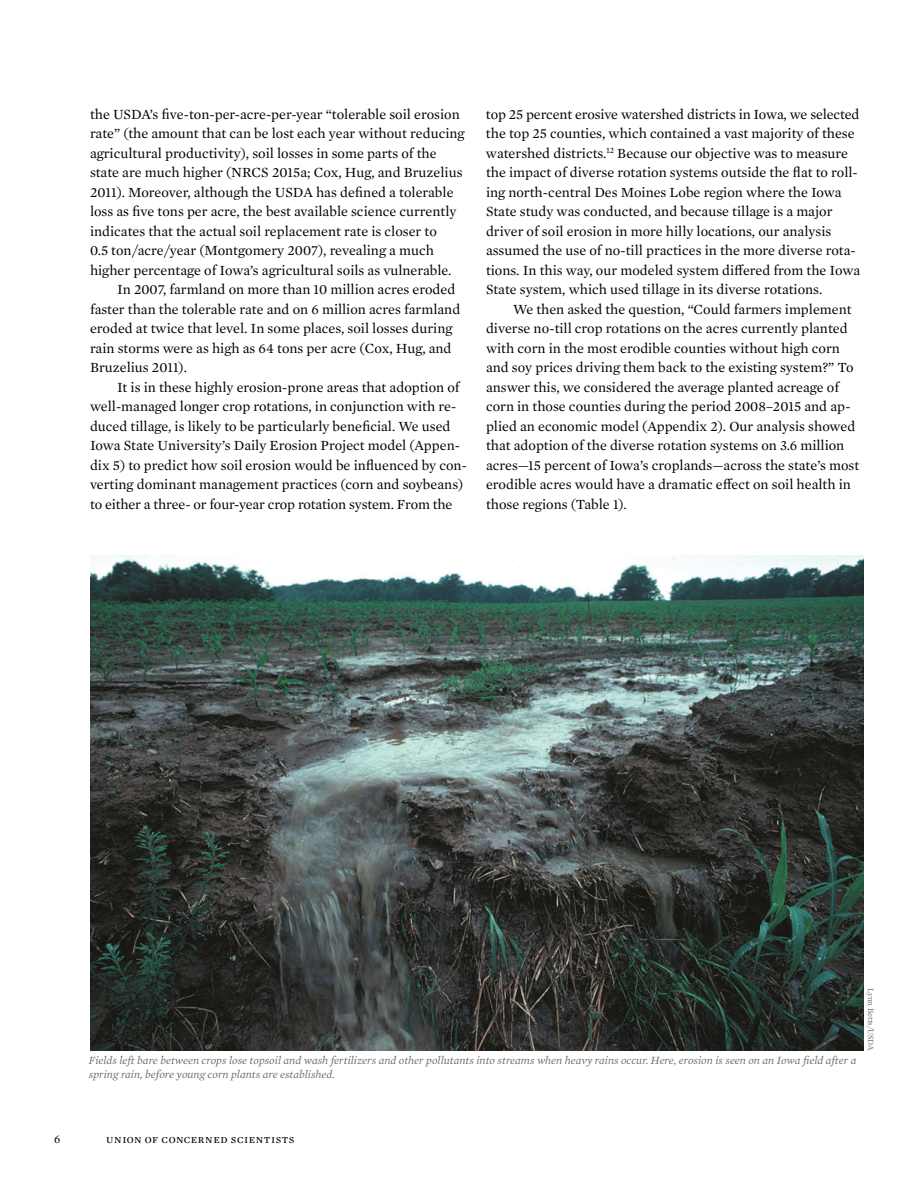
<style>
.page{position:relative;width:918px;height:1188px;background:#fff}
.page>*{position:absolute;margin:0;border:0;box-sizing:border-box;transform-origin:0 0}
.Body_text_1st___last{font:14.25px/19.5px "Mercury Text G1";color:#000}
.t1{font:12px "Mercury Text G1";letter-spacing:.045em;color:#000}
.Photo_caption_text{font:italic 11.25px/13.5px "Mercury Text G1";color:#6d6e71}
.Photo_credits{font:8.25px "Mercury Text G1";letter-spacing:-.02em;color:#6d6e71}
</style>
<div class="page">
<img style="left:90px;top:555px;width:774px;height:496px">
<p class="Body_text_1st___last" style="left:90px;top:103px;width:377px">the USDA’s five-ton-per-acre-per-year “tolerable soil erosion rate” (the amount that can be lost each year without reducing agricultural productivity), soil losses in some parts of the state are much higher (NRCS 2015a; Cox, Hug, and Bruzelius 2011). Moreover, although the USDA has defined a tolerable loss as five tons per acre, the best available science currently indicates that the actual soil replacement rate is closer to<br>0.5 ton/acre/year (Montgomery 2007), revealing a much higher percentage of Iowa’s agricultural soils as vulnerable.</p>
<p class="Body_text_1st___last" style="left:90px;top:279px;width:372px;text-indent:27px">In 2007, farmland on more than 10 million acres eroded faster than the tolerable rate and on 6 million acres farmland eroded at twice that level. In some places, soil losses during rain storms were as high as 64 tons per acre (Cox, Hug, and Bruzelius 2011).</p>
<p class="Body_text_1st___last" style="left:90px;top:376px;width:378px;text-indent:27px">It is in these highly erosion-prone areas that adoption of well-managed longer crop rotations, in conjunction with re&shy;duced tillage, is likely to be particularly beneficial. We used Iowa State University’s Daily Erosion Project model (Appen&shy;dix 5) to predict how soil erosion would be influenced by con&shy;verting dominant management practices (corn and soybeans) to either a three- or four-year crop rotation system. From the</p>
<p class="Body_text_1st___last" style="left:486px;top:103px;width:376px">top 25 percent erosive watershed districts in Iowa, we selected the top 25 counties, which contained a vast majority of these watershed districts.<sup>12</sup> Because our objective was to measure the impact of diverse rotation systems outside the flat to roll&shy;ing north-central Des Moines Lobe region where the Iowa State study was conducted, and because tillage is a major driver of soil erosion in more hilly locations, our analysis assumed the use of no-till practices in the more diverse rota&shy;tions. In this way, our modeled system differed from the Iowa State system, which used tillage in its diverse rotations.</p>
<p class="Body_text_1st___last" style="left:486px;top:298px;width:375px;text-indent:27px">We then asked the question, “Could farmers implement diverse no-till crop rotations on the acres currently planted with corn in the most erodible counties without high corn and soy prices driving them back to the existing system?” To answer this, we considered the average planted acreage of corn in those counties during the period 2008–2015 and ap&shy;plied an economic model (Appendix 2). Our analysis showed that adoption of the diverse rotation systems on 3.6 million acres—15 percent of Iowa’s croplands—across the state’s most erodible acres would have a dramatic effect on soil health in those regions (Table 1).</p>
<p class="Photo_credits" style="left:877px;top:988px;width:64px;rotate:90deg">Lynn Betts/USDA</p>
<p class="Photo_caption_text" style="left:89px;top:1053px;width:769px">Fields left bare between crops lose topsoil and wash fertilizers and other pollutants into streams when heavy rains occur. Here, erosion is seen on an Iowa field after a spring rain, before young corn plants are established.</p>
<p class="t1" style="left:54px;top:1130px;width:8px">6</p>
<p class="t1" style="left:106px;top:1130px;width:190px">union of concerned scientists</p>
</div>
